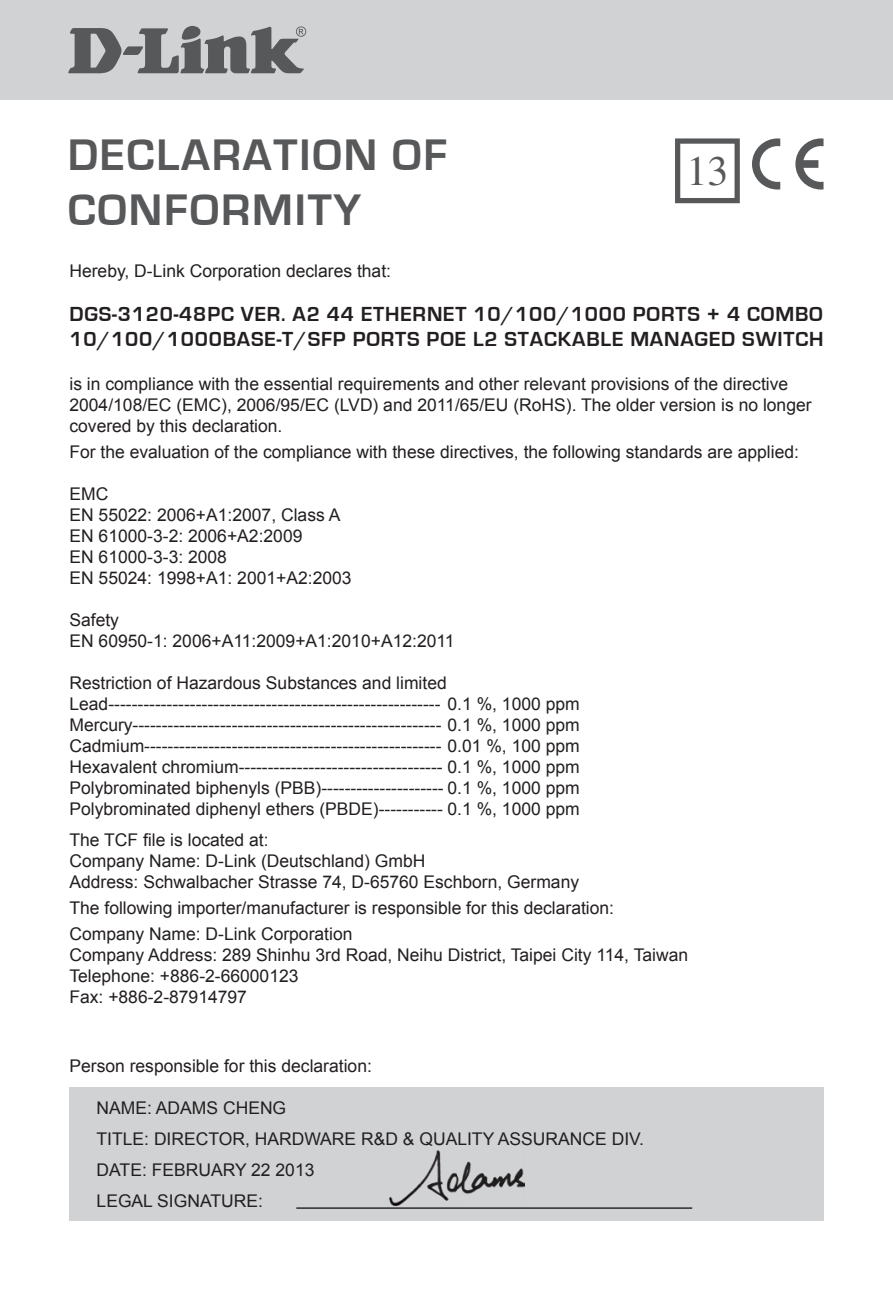
<style>
.page{position:relative;width:893px;height:1290px;background:#fff}
.page>*{position:absolute;margin:0;border:0;box-sizing:border-box;transform-origin:0 0}
.t1{font:700 45.5px/54.6px "Eurostile";letter-spacing:.04em;color:#57585a}
.t2{font:42px "Times";color:#57585a}
.t3{font:700 21px "Eurostile";letter-spacing:.04em;color:#231f20}
.t4{font:17.5px/21px "Arial";color:#231f20}
</style>
<div class="page">
<div style="left:0;top:0;width:893px;height:99px;background:#d1d2d4"></div>
<svg style="left:68px;top:26px;width:238px;height:48px"></svg>
<div style="left:69px;top:1086px;width:754px;height:134px;background:#d1d2d4"></div>
<hr style="left:296px;top:1207px;width:396px;height:2px;background:#231f20">
<img style="left:390px;top:1151px;width:134px;height:55px">
<svg style="left:675px;top:138px;width:65px;height:65px"></svg>
<svg style="left:795px;top:138px;width:28px;height:52px"></svg>
<svg style="left:752px;top:138px;width:28px;height:52px"></svg>
<h1 class="t1" style="left:68px;top:129px;width:381px">DECLARATION OF<br>CONFORMITY</h1>
<h2 class="t2" style="left:686px;top:148px;width:43px">13</h2>
<p class="t4" style="left:69px;top:260px;width:323px">Hereby, D-Link Corporation declares that:</p>
<p class="t3" style="left:69px;top:303px;width:345px">DGS-3120-48PC VER. A2 44 ETHERNET</p>
<p class="t3" style="left:473px;top:303px;width:188px">10/100/1000 PORTS</p>
<p class="t3" style="left:707px;top:303px;width:57px">+ 4 COM</p>
<p class="t3" style="left:795px;top:303px;width:28px">BO</p>
<p class="t3" style="left:69px;top:328px;width:298px">10/100/1000BASE-T/SFP PORTS</p>
<p class="t3" style="left:427px;top:328px;width:106px">POE L2 STAC</p>
<p class="t3" style="left:558px;top:328px;width:108px">KABLE MANAGED</p>
<p class="t3" style="left:742px;top:328px;width:83px">SWITCH</p>
<p class="t4" style="left:69px;top:374px;width:744px">is in compliance with the essential requirements and other relevant provisions of the directive<br>2004/108/EC (EMC), 2006/95/EC (LVD) and 2011/65/EU (RoHS). The older version is no longer covered by this declaration.</p>
<p class="t4" style="left:69px;top:441px;width:731px">For the evaluation of the compliance with these directives, the following standards are applied:</p>
<p class="t4" style="left:69px;top:483px;width:284px">EMC<br>EN 55022: 2006+A1:2007, Class A<br>EN 61000-3-2: 2006+A2:2009<br>EN 61000-3-3: 2008<br>EN 55024: 1998+A1: 2001+A2:2003</p>
<p class="t4" style="left:69px;top:609px;width:387px">Safety<br>EN 60950-1: 2006+A11:2009+A1:2010+A12:2011</p>
<p class="t4" style="left:69px;top:672px;width:512px">Restriction of Hazardous Substances and limited Lead--------------------------------------------------------- 0.1 %, 1000 ppm Mercury----------------------------------------------------- 0.1 %, 1000 ppm Cadmium--------------------------------------------------- 0.01 %, 100 ppm Hexavalent chromium----------------------------------- 0.1 %, 1000 ppm Polybrominated biphenyls (PBB )--------------------- 0.1 %, 1000 ppm Polybrominated diphenyl ethers (PBDE)----------- 0.1 %, 1000 ppm</p>
<p class="t4" style="left:69px;top:829px;width:511px">The TCF file is located at:<br>Company Name: D-Link (Deutschland) GmbH<br>Address: Schwalbacher Strasse 74, D-65760 Eschborn, Germany</p>
<p class="t4" style="left:69px;top:895px;width:546px;line-height:25.9px">The following importer/manufacturer is responsible for this declaration:<br>Company Name: D-Link Corporation</p>
<p class="t4" style="left:69px;top:944px;width:620px">Company Address: 289 Shinhu 3rd Road, Neihu District, Taipei City 114, Taiwan<br>Telephone: +886-2-66000123<br>Fax: +886-2-87914797</p>
<p class="t4" style="left:69px;top:1055px;width:304px">Person responsible for this declaration:</p>
<p class="t4" style="left:97px;top:1092px;width:549px;line-height:30.8px">NAME: ADAMS CHENG<br>TITLE: DIRECTOR, HARDWARE R&amp;D &amp; QUALITY ASSURANCE DIV.<br>DATE: february</p>
<p class="t4" style="left:97px;top:1154px;width:219px;line-height:30.8px;text-indent:155px">22 2013<br>LEGAL SIGNATURE:</p>
</div>
